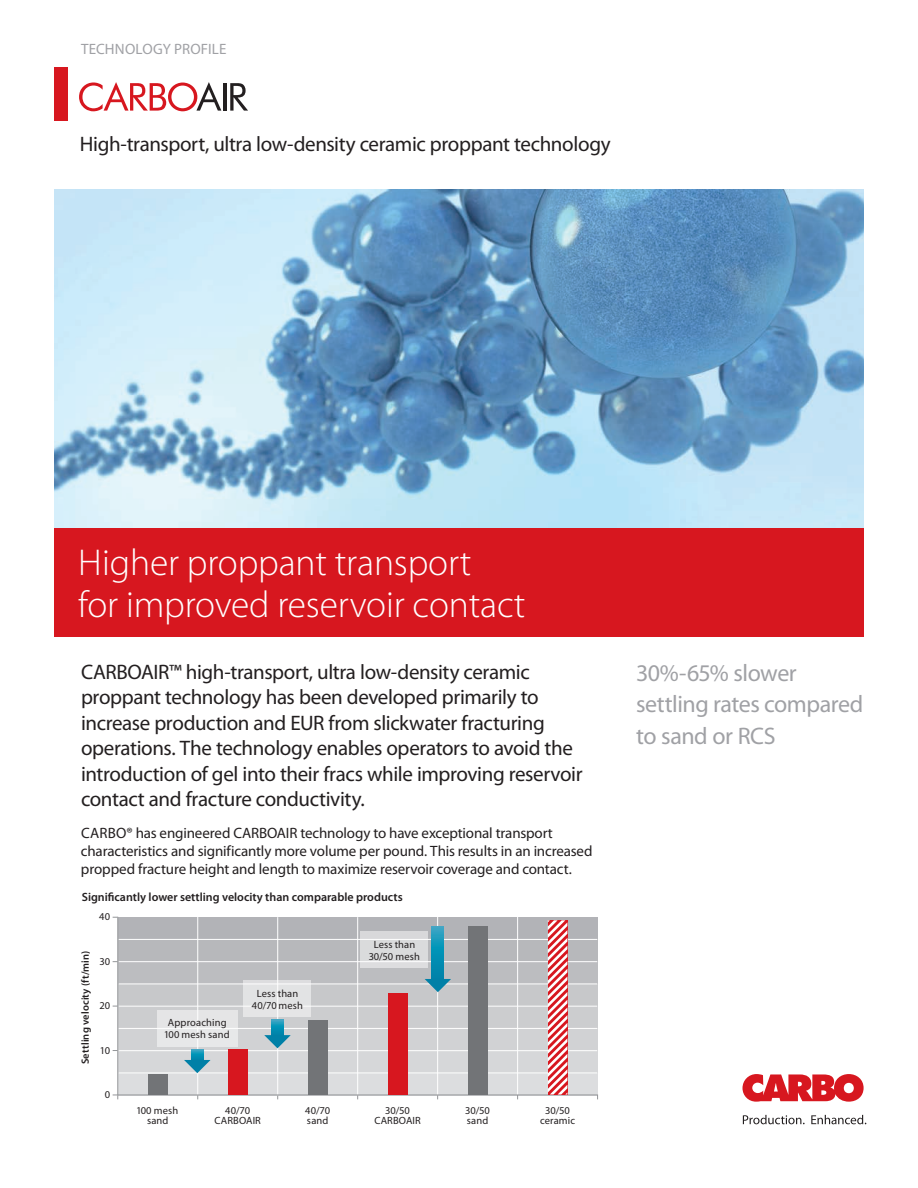
<style>
.page{position:relative;width:918px;height:1188px;background:#fff}
.page>*{position:absolute;margin:0;border:0;box-sizing:border-box;transform-origin:0 0}
.t1{font:300 37.5px/42px "Myriad Pro";letter-spacing:-.005em;color:#fff}
.t2{font:24px/31.5px "Myriad Pro";letter-spacing:-.02em;color:#a0a1a5}
.t3{font:21px/25.5px "Myriad Pro";letter-spacing:-.02em;color:#231f20}
.t4{font:15px/18px "Myriad Pro";letter-spacing:-.01em;color:#231f20}
.t5{font:15px "Myriad Pro";letter-spacing:.01em;color:#a0a1a5}
.t6{font:600 12px "Myriad Pro";color:#231f20}
.t7{font:10.5px/10.5px "Myriad Pro";letter-spacing:.01em;color:#231f20;text-align:center}
.t8{font:600 10.5px "Myriad Pro";letter-spacing:.015em;color:#231f20}
</style>
<div class="page">
<div style="left:54px;top:68px;width:14px;height:54px;background:#d7171f"></div>
<svg style="left:742px;top:1074px;width:122px;height:28px"></svg>
<svg style="left:743px;top:1115px;width:62px;height:9px"></svg>
<svg style="left:811px;top:1115px;width:55px;height:9px"></svg>
<svg style="left:79px;top:82px;width:142px;height:29px"></svg>
<hr style="left:223px;top:83px;width:4px;height:28px;background:#231f20">
<svg style="left:230px;top:83px;width:18px;height:28px"></svg>
<img style="left:54px;top:189px;width:810px;height:340px">
<div style="left:54px;top:529px;width:810px;height:108px;background:#d7171f"></div>
<div style="left:118px;top:917px;width:479px;height:22px;background:#b2b3b7"></div>
<div style="left:118px;top:962px;width:479px;height:22px;background:#bcbdc0"></div>
<div style="left:118px;top:1006px;width:479px;height:22px;background:#cccdcf"></div>
<div style="left:118px;top:1051px;width:479px;height:22px;background:#d6d7d9"></div>
<div style="left:118px;top:939px;width:479px;height:23px;background:#b7b8bb"></div>
<div style="left:118px;top:984px;width:479px;height:22px;background:#c7c8ca"></div>
<div style="left:118px;top:1028px;width:479px;height:23px;background:#d1d2d4"></div>
<div style="left:118px;top:1073px;width:479px;height:22px;background:#dcdddf"></div>
<hr style="left:197px;top:917px;width:1px;height:178px;background:#fff">
<hr style="left:277px;top:917px;width:1px;height:178px;background:#fff">
<hr style="left:357px;top:917px;width:1px;height:178px;background:#fff">
<hr style="left:437px;top:917px;width:1px;height:178px;background:#fff">
<hr style="left:517px;top:917px;width:1px;height:178px;background:#fff">
<hr style="left:119px;top:939px;width:478px;height:1px;background:#fff">
<hr style="left:119px;top:983px;width:478px;height:1px;background:#fff">
<hr style="left:119px;top:1028px;width:478px;height:1px;background:#fff">
<hr style="left:119px;top:961px;width:478px;height:1px;background:#fff">
<hr style="left:119px;top:1006px;width:478px;height:1px;background:#fff">
<hr style="left:119px;top:1050px;width:478px;height:1px;background:#fff">
<hr style="left:119px;top:1072px;width:478px;height:1px;background:#fff">
<hr style="left:117px;top:917px;width:1px;height:178px;background:#939598">
<hr style="left:113px;top:1095px;width:484px;height:1px;background:#939598">
<svg style="left:548px;top:920px;width:19px;height:175px"></svg>
<div style="left:468px;top:926px;width:19px;height:169px;background:#727477"></div>
<div style="left:388px;top:993px;width:19px;height:102px;background:#d7171f"></div>
<div style="left:308px;top:1020px;width:20px;height:75px;background:#727477"></div>
<div style="left:228px;top:1049px;width:20px;height:46px;background:#d7171f"></div>
<div style="left:148px;top:1074px;width:20px;height:21px;background:#727477"></div>
<div style="left:157px;top:1010px;width:81px;height:37px;background:#e7e8e9"></div>
<div style="left:244px;top:981px;width:67px;height:36px;background:linear-gradient(to right,#e4e5e6,#e4e5e6)"></div>
<div style="left:361px;top:932px;width:67px;height:36px;background:#dadbdc"></div>
<svg style="left:432px;top:927px;width:12px;height:52px"></svg>
<svg style="left:271px;top:1020px;width:13px;height:15px"></svg>
<svg style="left:425px;top:979px;width:26px;height:13px"></svg>
<svg style="left:264px;top:1035px;width:27px;height:13px"></svg>
<svg style="left:184px;top:1049px;width:27px;height:24px"></svg>
<p class="t5" style="left:81px;top:40px;width:147px">TECHNOLOGY PROFILE</p>
<p class="t3" style="left:80px;top:131px;width:532px">High-transport, ultra low-density ceramic proppant technology</p>
<h1 class="t1" style="left:78px;top:541px;width:449px">Higher proppant transport<br>for improved reservoir contact</h1>
<p class="t3" style="left:81px;top:659px;width:503px">CARBOAIR™ high-transport, ultra low-density ceramic proppant technology has been developed primarily to increase production and EUR from slickwater fracturing operations. The technology enables operators to avoid the introduction of gel into their fracs while improving reservoir contact and fracture conductivity.</p>
<p class="t4" style="left:81px;top:823px;width:513px">CARBO® has engineered CARBOAIR technology to have exceptional transport characteristics and significantly more volume per pound. This results in an increased propped fracture height and length to maximize reservoir coverage and contact.</p>
<p class="t6" style="left:82px;top:889px;width:322px">Significantly lower settling velocity than comparable products</p>
<p class="t7" style="left:99px;top:911px;width:13px">40</p>
<p class="t8" style="left:79px;top:1064px;width:115px;rotate:-90deg">Settling velocity (ft/min)</p>
<p class="t7" style="left:99px;top:956px;width:12px">30</p>
<p class="t7" style="left:100px;top:1000px;width:12px">20</p>
<p class="t7" style="left:100px;top:1045px;width:12px">10</p>
<p class="t7" style="left:105px;top:1089px;width:7px">0</p>
<p class="t7" style="left:165px;top:1017px;width:66px;line-height:12px;text-align:left">Approaching<br>100 mesh sand</p>
<p class="t7" style="left:252px;top:987px;width:53px;line-height:12px">Less than<br>40/70 mesh</p>
<p class="t7" style="left:369px;top:938px;width:52px;line-height:12px">Less than<br>30/50 mesh</p>
<p class="t7" style="left:137px;top:1105px;width:43px">100 mesh sand</p>
<p class="t7" style="left:305px;top:1105px;width:26px;text-align:left">40/70 sand</p>
<p class="t7" style="left:374px;top:1105px;width:48px">30/50<br>CARBOAIR</p>
<p class="t7" style="left:465px;top:1105px;width:26px;text-align:left">30/50 sand</p>
<p class="t7" style="left:540px;top:1105px;width:37px">30/50 ceramic</p>
<p class="t7" style="left:214px;top:1105px;width:48px">40/70<br>CARBOAIR</p>
<p class="t2" style="left:636px;top:657px;width:229px">30%-65% slower settling rates compared to sand or RCS</p>
</div>
